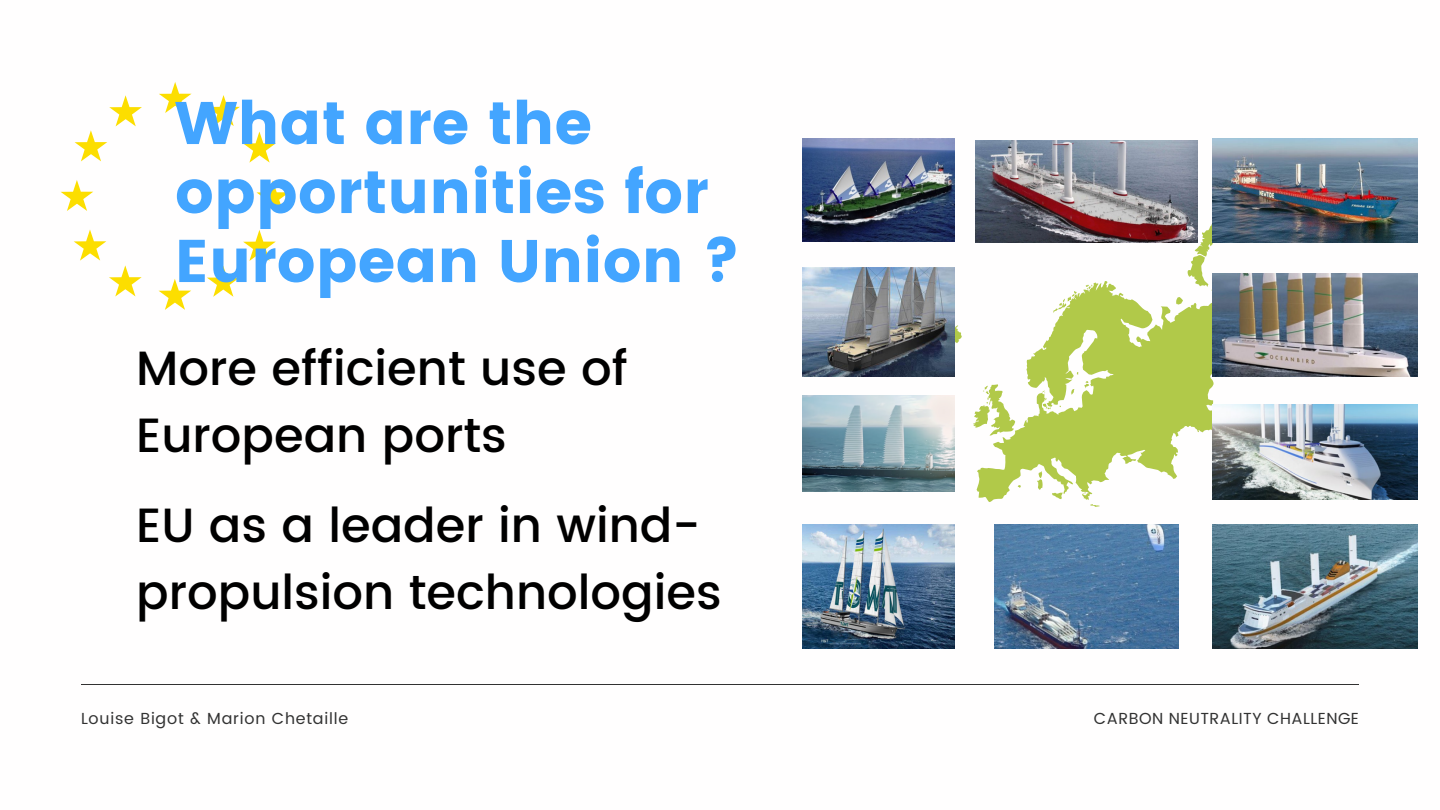
<style>
.page{position:relative;width:1440px;height:810px;background:#fff}
.page>*{position:absolute;margin:0;border:0;box-sizing:border-box;transform-origin:0 0}
.t1{font:60px/69px "Poppins";color:#43a5ff}
.t2{font:500 48px/66.8px "Poppins";color:#000}
.t3{font:16px "Poppins";letter-spacing:.04em;color:#323232}
</style>
<div class="page">
<hr style="left:81px;top:684px;width:1278px;height:1px;background:#323232">
<svg style="left:924px;top:142px;width:324px;height:365px"></svg>
<img style="left:1212px;top:273px;width:205px;height:104px">
<svg style="left:159px;top:82px;width:33px;height:31px"></svg>
<svg style="left:207px;top:95px;width:33px;height:31px"></svg>
<svg style="left:243px;top:132px;width:33px;height:31px"></svg>
<svg style="left:257px;top:181px;width:32px;height:31px"></svg>
<svg style="left:207px;top:230px;width:69px;height:67px"></svg>
<svg style="left:159px;top:279px;width:32px;height:31px"></svg>
<svg style="left:74px;top:230px;width:68px;height:67px"></svg>
<svg style="left:61px;top:180px;width:32px;height:31px"></svg>
<svg style="left:75px;top:95px;width:67px;height:66px"></svg>
<img style="left:1212px;top:525px;width:206px;height:123px">
<img style="left:1212px;top:405px;width:206px;height:95px">
<img style="left:1212px;top:138px;width:206px;height:105px">
<img style="left:994px;top:525px;width:185px;height:123px">
<img style="left:976px;top:140px;width:222px;height:103px">
<img style="left:803px;top:138px;width:152px;height:103px">
<img style="left:803px;top:525px;width:152px;height:123px">
<img style="left:802px;top:267px;width:152px;height:109px">
<img style="left:803px;top:395px;width:152px;height:96px">
<p class="t1" style="left:175px;top:89px;width:567px">What are the opportunities for<br>European Union ?</p>
<p class="t2" style="left:136px;top:335px;width:493px">More efficient use of<br>European ports</p>
<p class="t2" style="left:136px;top:492px;width:587px">EU as a leader in wind&shy;propulsion technologies</p>
<p class="t3" style="left:81px;top:709px;width:269px">Louise Bigot &amp; Marion Chetaille</p>
<p class="t3" style="left:1094px;top:709px;width:267px">CARBON NEUTRALITY CHALLENGE</p>
</div>
